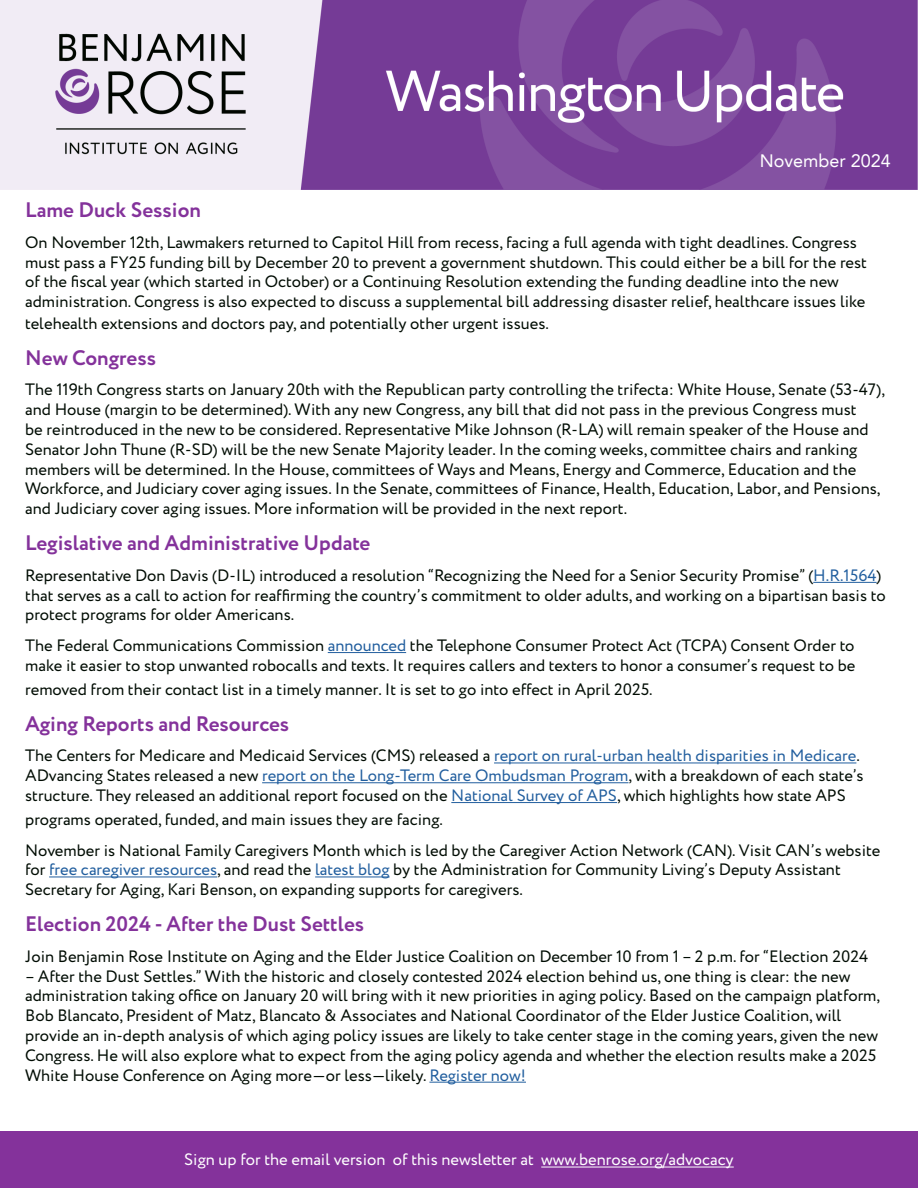
<style>
.page{position:relative;width:918px;height:1188px;background:#fff}
.page>*{position:absolute;margin:0;border:0;box-sizing:border-box;transform-origin:0 0}
.t1{font:700 21px "Circe";color:#84329b}
.t2{font:18px "Avenir LT";color:#fff}
.t3{font:16.5px/19.8px "Circe";color:#010c03}
.t4{font:16.5px "Circe";color:#fff}
.s1{color:#215e9e}
</style>
<div class="page">
<img style="left:0;top:0;width:918px;height:190px">
<hr style="left:813px;top:582px;width:64px;height:1px;background:#215e9e">
<hr style="left:328px;top:652px;width:78px;height:1px;background:#215e9e">
<hr style="left:494px;top:763px;width:362px;height:1px;background:#215e9e">
<hr style="left:262px;top:782px;width:367px;height:1px;background:#215e9e">
<hr style="left:451px;top:802px;width:166px;height:1px;background:#215e9e">
<hr style="left:49px;top:877px;width:168px;height:1px;background:#215e9e">
<hr style="left:315px;top:877px;width:75px;height:1px;background:#215e9e">
<hr style="left:429px;top:1082px;width:97px;height:1px;background:#215e9e">
<div style="left:0;top:1132px;width:918px;height:56px;background:#84329b"></div>
<hr style="left:541px;top:1167px;width:193px;height:1px;background:#fff">
<p class="t2" style="left:760px;top:150px;width:133px">November 2024</p>
<p class="t1" style="left:25px;top:196px;width:177px">Lame Duck Session</p>
<p class="t3" style="left:25px;top:233px;width:843px">On November 12th, Lawmakers returned to Capitol Hill from recess, facing a full agenda with tight deadlines. Congress must pass a FY25 funding bill by December 20 to prevent a government shutdown. This could either be a bill for the rest of the fiscal year (which started in October) or a Continuing Resolution extending the funding deadline into the new administration. Congress is also expected to discuss a supplemental bill addressing disaster relief, healthcare issues like</p>
<p class="t3" style="left:25px;top:314px;width:525px">telehealth extensions and doctors pay, and potentially other urgent issues.</p>
<p class="t1" style="left:25px;top:343px;width:132px">New Congress</p>
<p class="t3" style="left:25px;top:380px;width:861px">The 119th Congress starts on January 20th with the Republican party controlling the trifecta: White House, Senate (53-47), and House (margin to be determined). With any new Congress, any bill that did not pass in the previous Congress must<br>be reintroduced in the new to be considered. Representative Mike Johnson (R-LA) will remain speaker of the House and Senator John Thune (R-SD) will be the new Senate Majority leader. In the coming weeks, committee chairs and ranking members will be determined. In the House, committees of Ways and Means, Energy and Commerce, Education and the Workforce, and Judiciary cover aging issues. In the Senate, committees of Finance, Health, Education, Labor, and Pensions, and Judiciary cover aging issues. More information will be provided in the next report.</p>
<p class="t1" style="left:25px;top:529px;width:347px">Legislative and Administrative Update</p>
<p class="t3" style="left:25px;top:566px;width:862px">Representative Don Davis (D-IL) introduced a resolution “Recognizing the Need for a Senior Security Promise” (<span class="s1">H.R.1564</span>) that serves as a call to action for reaffirming the country’s commitment to older adults, and working on a bipartisan basis to protect programs for older Americans.</p>
<p class="t3" style="left:25px;top:636px;width:832px">The Federal Communications Commission <span class="s1">announced</span> the Telephone Consumer Protect Act (TCPA) Consent Order to make it easier to stop unwanted robocalls and texts. It requires callers and texters to honor a consumer’s request to be</p>
<p class="t3" style="left:25px;top:680px;width:629px">removed from their contact list in a timely manner. It is set to go into effect in April 2025.</p>
<p class="t1" style="left:25px;top:709px;width:266px">Aging Reports and Resources</p>
<p class="t3" style="left:25px;top:746px;width:840px">The Centers for Medicare and Medicaid Services (CMS) released a <span class="s1">report on rural-urban health disparities in Medicare</span>.<br>ADvancing States released a new <span class="s1">report on the Long-Term Care Ombudsman Program</span>, with a breakdown of each state’s structure. They released an additional report focused on the <span class="s1">National Survey of APS</span>, which highlights how state APS</p>
<p class="t3" style="left:25px;top:805px;width:857px;line-height:30.6px">programs operated, funded, and main issues they are facing.<br>November is National Family Caregivers Month which is led by the Caregiver Action Network (CAN). Visit CAN’s website</p>
<p class="t3" style="left:25px;top:860px;width:817px">for <span class="s1">free caregiver resources</span>, and read the <span class="s1">latest blog</span> by the Administration for Community Living’s Deputy Assistant<br>Secretary for Aging, Kari Benson, on expanding supports for caregivers.</p>
<p class="t1" style="left:25px;top:910px;width:341px">Election 2024 - After the Dust Settles</p>
<p class="t3" style="left:25px;top:947px;width:844px">Join Benjamin Rose Institute on Aging and the Elder Justice Coalition on December 10 from 1 – 2 p.m. for “Election 2024</p>
<p class="t3" style="left:25px;top:967px;width:857px">– After the Dust Settles.” With the historic and closely contested 2024 election behind us, one thing is clear: the new administration taking office on January 20 will bring with it new priorities in aging policy. Based on the campaign platform, Bob Blancato, President of Matz, Blancato &amp; Associates and National Coordinator of the Elder Justice Coalition, will provide an in-depth analysis of which aging policy issues are likely to take center stage in the coming years, given the new Congress. He will also explore what to expect from the aging policy agenda and whether the election results make a 2025<br>White House Conference on Aging more—or less—likely. <span class="s1">Register now!</span></p>
<p class="t4" style="left:184px;top:1149px;width:551px">Sign up for the email version of this newsletter at www.benrose.org/advocacy</p>
</div>
